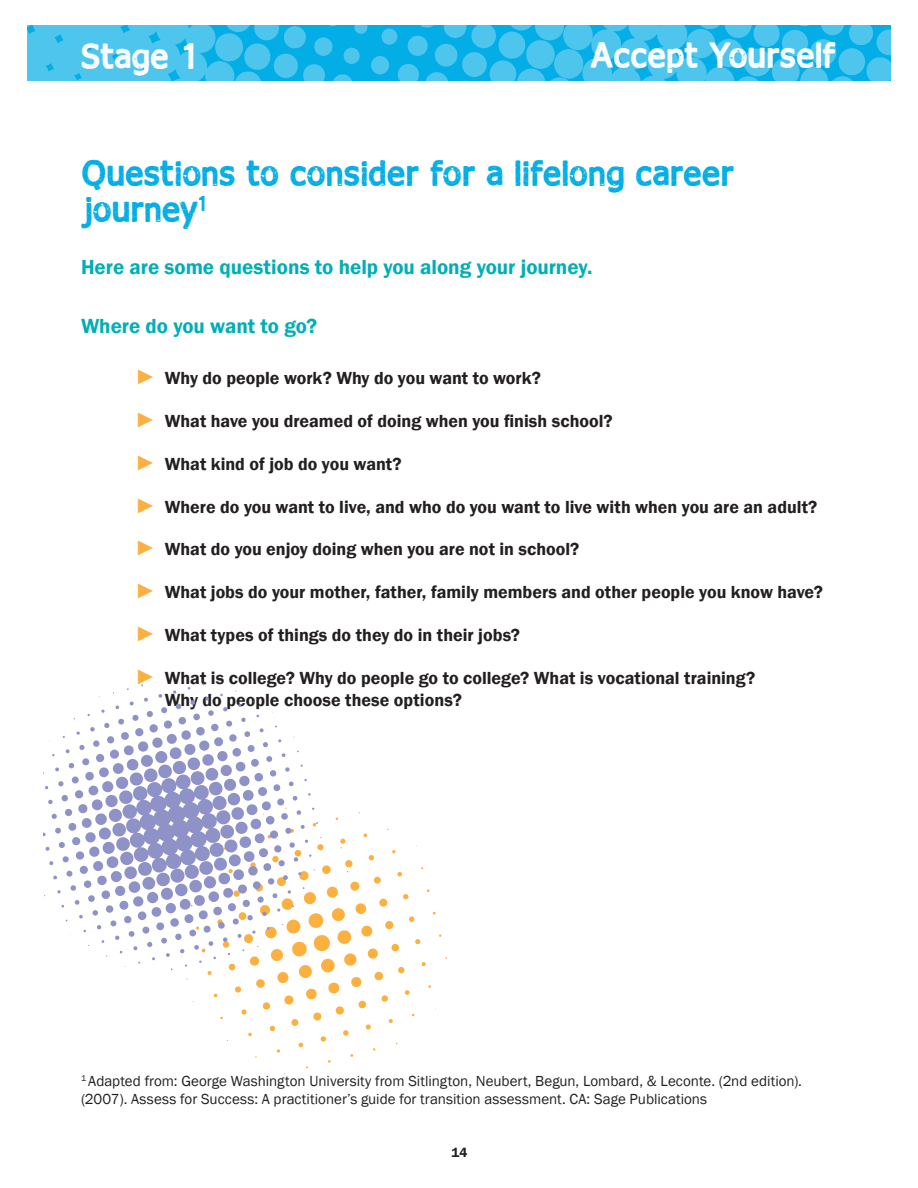
<style>
.page{position:relative;width:918px;height:1188px;background:#fff}
.page>*{position:absolute;margin:0;border:0;box-sizing:border-box;transform-origin:0 0}
.t1{font:36px/36px "Good bye lullaby";color:#03ade5}
.t2{font:36px "Good bye lullaby";color:#fff}
.Paragraph_Header{font:600 21px "Franklin Gothic";color:#00afb5}
.t3{font:600 18px/22.5px "Franklin Gothic";color:#231f20}
.t4{font:15px/18px "Franklin Gothic";color:#231f20}
.t5{font:600 13.5px "Franklin Gothic";color:#231f20}
.s1{font-size:21px;color:#fbb03f}
</style>
<div class="page">
<img style="left:27px;top:26px;width:864px;height:55px">
<img style="left:186px;top:812px;width:261px;height:262px">
<img style="left:44px;top:683px;width:307px;height:289px">
<h1 class="t2" style="left:81px;top:38px;width:120px">Stage 1</h1>
<h1 class="t2" style="left:590px;top:37px;width:248px">Accept Yourself</h1>
<p class="t1" style="left:81px;top:156px;width:655px">Questions to consider for a lifelong career journey<sup>1</sup></p>
<p class="Paragraph_Header" style="left:81px;top:254px;width:513px">Here are some questions to help you along your journey.</p>
<p class="Paragraph_Header" style="left:81px;top:313px;width:238px">Where do you want to go?</p>
<p class="t3" style="left:135px;top:367px;width:407px"><span class="s1">►</span> Why do people work? Why do you want to work?</p>
<p class="t3" style="left:135px;top:410px;width:479px"><span class="s1">►</span> What have you dreamed of doing when you finish school?</p>
<p class="t3" style="left:135px;top:453px;width:268px"><span class="s1">►</span> What kind of job do you want?</p>
<p class="t3" style="left:135px;top:496px;width:684px"><span class="s1">►</span> Where do you want to live, and who do you want to live with when you are an adult?</p>
<p class="t3" style="left:135px;top:538px;width:446px"><span class="s1">►</span> What do you enjoy doing when you are not in school?</p>
<p class="t3" style="left:135px;top:581px;width:689px"><span class="s1">►</span> What jobs do your mother, father, family members and other people you know have?</p>
<p class="t3" style="left:135px;top:624px;width:387px"><span class="s1">►</span> What types of things do they do in their jobs?</p>
<p class="t3" style="left:165px;top:667px;width:592px;text-indent:-30px"><span class="s1">►</span> What is college? Why do people go to college? What is vocational training?<br>Why do people choose these options?</p>
<p class="t4" style="left:81px;top:1073px;width:723px"><sup>1</sup> Adapted from: George Washington University from Sitlington, Neubert, Begun, Lombard, &amp; Leconte. (2nd edition). (2007). Assess for Success: A practitioner’s guide for transition assessment. CA: Sage Publications</p>
<p class="t5" style="left:451px;top:1144px;width:17px">14</p>
</div>
